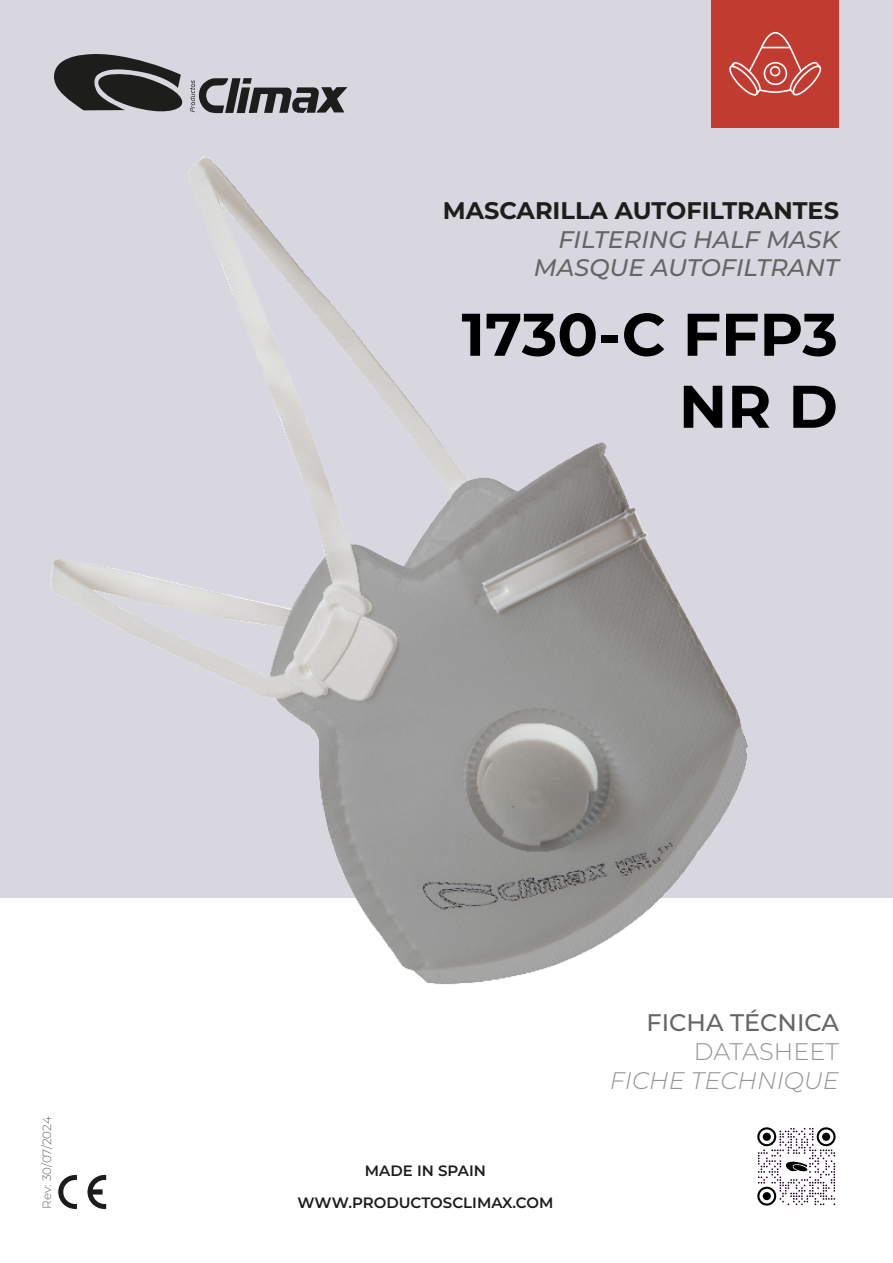
<style>
.page{position:relative;width:893px;height:1263px;background:#fff}
.page>*{position:absolute;margin:0;border:0;box-sizing:border-box;transform-origin:0 0}
.titulo_Grande{font:700 60px "Montserrat";color:#000}
._2_Subtitulo{font:italic 500 24px "Montserrat";color:#666563}
._2_Subtitulo-2{font:700 24px "Montserrat";color:#1d1d1b}
.t1{font:italic 300 24px "Montserrat";color:#949597}
.t2{font:500 24px "Montserrat";color:#666563}
.t3{font:300 24px "Montserrat";color:#949597}
.t4{font:600 15px "Montserrat";color:#1c1c1c}
.t5{font:300 12px "Montserrat";letter-spacing:-.005em;color:#666563}
</style>
<div class="page">
<div style="left:0;top:0;width:893px;height:897px;background:#d8d6df"></div>
<svg style="left:54px;top:54px;width:293px;height:60px"></svg>
<svg style="left:58px;top:1175px;width:19px;height:34px"></svg>
<svg style="left:87px;top:1175px;width:19px;height:34px"></svg>
<img style="left:0;top:156px;width:838px;height:829px">
<svg style="left:757px;top:1127px;width:79px;height:78px"></svg>
<div style="left:711px;top:0;width:128px;height:128px;background:#c13b30"></div>
<svg style="left:729px;top:31px;width:93px;height:65px"></svg>
<p class="t5" style="left:39px;top:1209px;width:94px;rotate:-90deg">Rev: 30/07/2024</p>
<p class="_2_Subtitulo-2" style="left:443px;top:193px;width:398px">MASCARILLA AUTOFILTRANTES</p>
<p class="_2_Subtitulo" style="left:558px;top:222px;width:282px">FILTERING HALF MASK</p>
<p class="_2_Subtitulo" style="left:534px;top:251px;width:307px">MASQUE AUTOFILTRANT</p>
<p class="titulo_Grande" style="left:461px;top:291px;width:378px">1730-C FFP3</p>
<p class="titulo_Grande" style="left:679px;top:363px;width:161px">NR D</p>
<p class="t4" style="left:365px;top:1160px;width:123px">MADE IN SPAIN</p>
<p class="t4" style="left:297px;top:1192px;width:257px">WWW.PRODUCTOSCLIMAX.COM</p>
<p class="t2" style="left:646px;top:1006px;width:194px">FICHA TÉCNICA</p>
<p class="t3" style="left:694px;top:1035px;width:147px">DATASHEET</p>
<p class="t1" style="left:610px;top:1064px;width:231px">FICHE TECHNIQUE</p>
</div>
